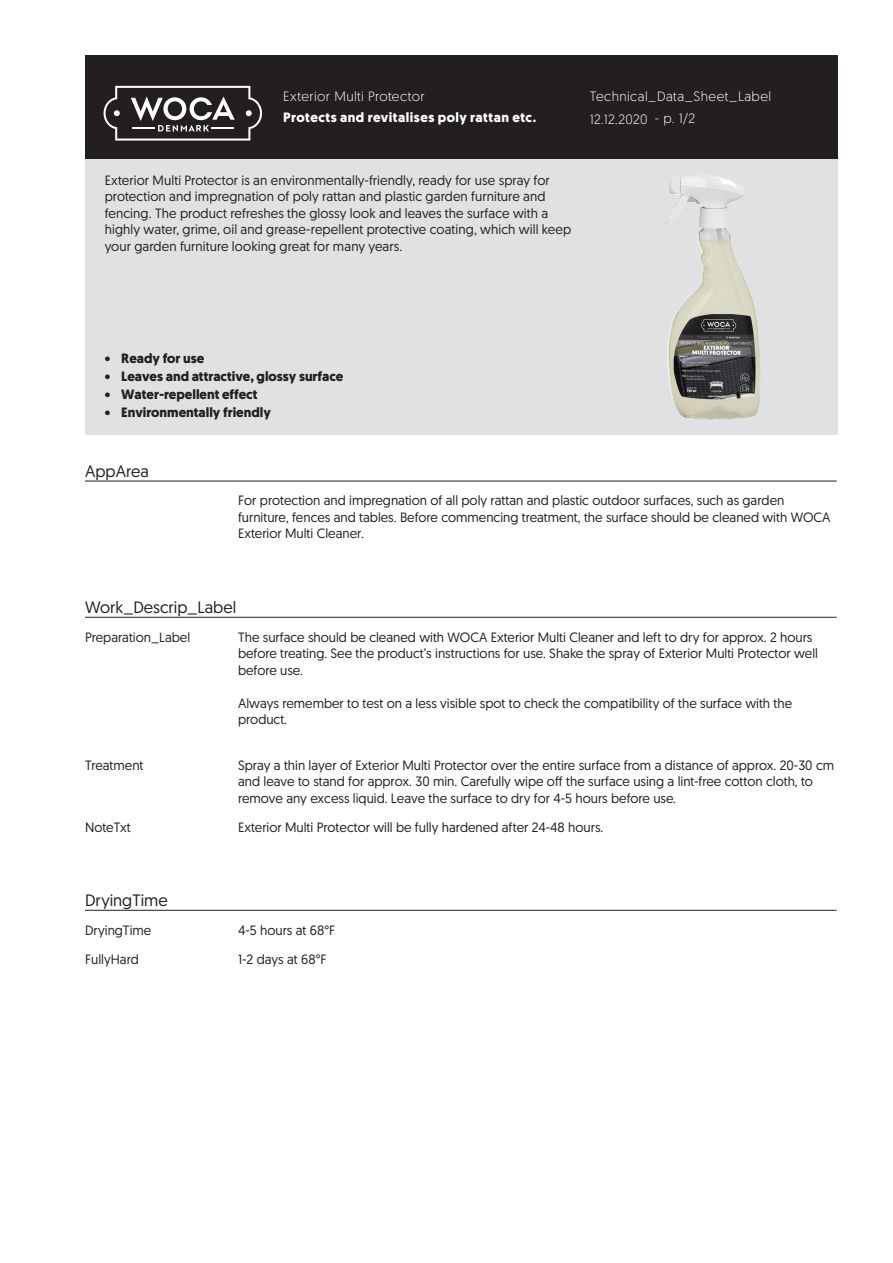
<style>
.page{position:relative;width:893px;height:1263px;background:#fff}
.page>*{position:absolute;margin:0;border:0;box-sizing:border-box;transform-origin:0 0}
.skyBodyHdn{font:16.5px "Geomanist";color:#231f20}
.skyBodyTxt{font:13.5px/16.5px "Geomanist";color:#231f20}
.skyRegularTxtBodytex{font:13.5px/16.5px "Geomanist";letter-spacing:.01em;color:#231f20}
.skyBulletBodytext{font:700 13.5px "Geomanist";color:#231f20}
.skyWhiteHdnBodytext{font:300 13.5px "Geomanist";letter-spacing:.03em;color:#fff}
.skyBodyCap{font:13.5px "Geomanist";color:#231f20}
.skyWhiteBoldHdnBodyt{font:700 13.5px "Geomanist";letter-spacing:.035em;color:#fff}
</style>
<div class="page">
<div style="left:85px;top:159px;width:753px;height:276px;background:#e0e1e3"></div>
<div style="left:85px;top:55px;width:753px;height:104px;background:#231f20"></div>
<hr style="left:85px;top:481px;width:752px;height:1px;background:#231f20">
<hr style="left:85px;top:617px;width:752px;height:1px;background:#231f20">
<hr style="left:85px;top:910px;width:752px;height:1px;background:#231f20">
<svg style="left:104px;top:86px;width:158px;height:55px"></svg>
<img style="left:665px;top:176px;width:96px;height:243px">
<p class="skyWhiteHdnBodytext" style="left:283px;top:87px;width:143px">Exterior Multi Protector</p>
<p class="skyWhiteBoldHdnBodyt" style="left:283px;top:108px;width:254px">Protects and revitalises poly rattan etc.</p>
<p class="skyWhiteHdnBodytext" style="left:590px;top:87px;width:183px">Technical_Data_Sheet_Label</p>
<p class="skyWhiteHdnBodytext" style="left:655px;top:110px;width:42px">- p. 1/2</p>
<p class="skyWhiteHdnBodytext" style="left:590px;top:110px;width:59px">12.12.2020</p>
<p class="skyRegularTxtBodytex" style="left:105px;top:171px;width:468px">Exterior Multi Protector is an environmentally-friendly, ready for use spray for protection and impregnation of poly rattan and plastic garden furniture and fencing. The product refreshes the glossy look and leaves the surface with a highly water, grime, oil and grease-repellent protective coating, which will keep your garden furniture looking great for many years.</p>
<p class="skyBulletBodytext" style="left:105px;top:350px;width:101px">• Ready for use</p>
<p class="skyBulletBodytext" style="left:105px;top:368px;width:240px">• Leaves and attractive, glossy surface</p>
<p class="skyBulletBodytext" style="left:105px;top:386px;width:154px">• Water-repellent effect</p>
<p class="skyBulletBodytext" style="left:105px;top:404px;width:168px">• Environmentally friendly</p>
<p class="skyBodyHdn" style="left:85px;top:460px;width:65px">AppArea</p>
<p class="skyBodyTxt" style="left:238px;top:492px;width:594px">For protection and impregnation of all poly rattan and plastic outdoor surfaces, such as garden furniture, fences and tables. Before commencing treatment, the surface should be cleaned with WOCA<br>Exterior Multi Cleaner.</p>
<p class="skyBodyHdn" style="left:85px;top:596px;width:153px">Work_Descrip_Label</p>
<p class="skyBodyCap" style="left:85px;top:628px;width:107px">Preparation_Label</p>
<p class="skyBodyTxt" style="left:238px;top:628px;width:581px">The surface should be cleaned with WOCA Exterior Multi Cleaner and left to dry for approx. 2 hours before treating. See the product’s instructions for use. Shake the spray of Exterior Multi Protector well before use.</p>
<p class="skyBodyTxt" style="left:238px;top:694px;width:556px">Always remember to test on a less visible spot to check the compatibility of the surface with the product.</p>
<p class="skyBodyCap" style="left:85px;top:756px;width:60px">Treatment</p>
<p class="skyBodyTxt" style="left:238px;top:756px;width:598px">Spray a thin layer of Exterior Multi Protector over the entire surface from a distance of approx. 20-30 cm and leave to stand for approx. 30 min. Carefully wipe off the surface using a lint-free cotton cloth, to remove any excess liquid. Leave the surface to dry for 4-5 hours before use.</p>
<p class="skyBodyCap" style="left:85px;top:818px;width:47px">NoteTxt</p>
<p class="skyBodyTxt" style="left:238px;top:818px;width:367px">Exterior Multi Protector will be fully hardened after 24-48 hours.</p>
<p class="skyBodyHdn" style="left:85px;top:889px;width:84px">DryingTime</p>
<p class="skyBodyCap" style="left:85px;top:921px;width:68px">DryingTime</p>
<p class="skyBodyTxt" style="left:238px;top:921px;width:99px">4-5 hours at 68°F</p>
<p class="skyBodyCap" style="left:85px;top:950px;width:56px">FullyHard</p>
<p class="skyBodyTxt" style="left:238px;top:950px;width:90px">1-2 days at 68°F</p>
</div>
